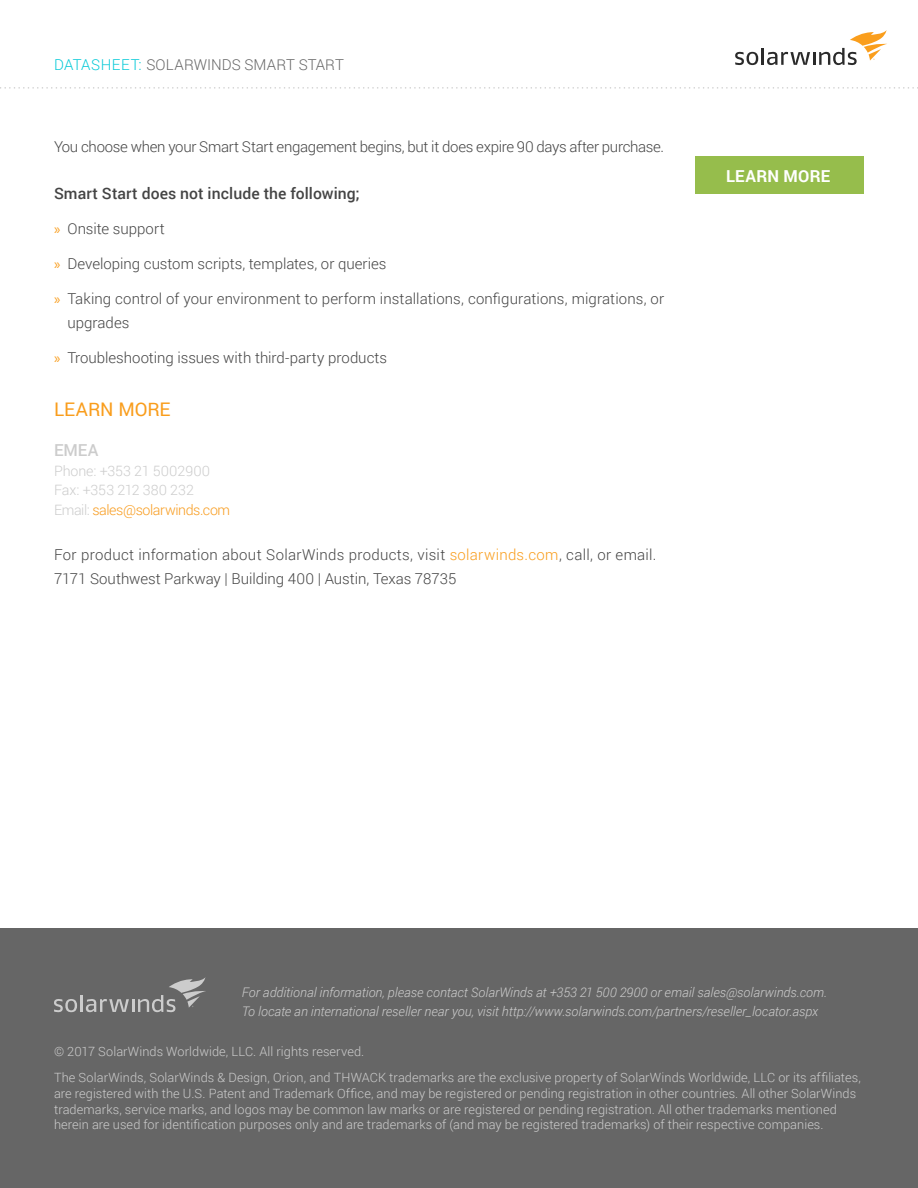
<style>
.page{position:relative;width:918px;height:1188px;background:#fff}
.page>*{position:absolute;margin:0;border:0;box-sizing:border-box;transform-origin:0 0}
.Section_Headline{font:18.75px "Roboto";letter-spacing:-.005em;color:#f99d1c}
.t1{font:700 16.5px "Roboto";letter-spacing:.015em;color:#fff}
.Contact_Info_Header{font:500 16.5px "Roboto";color:#ccc}
.Feature_Name{font:500 15.75px "Roboto";letter-spacing:.005em;color:#444}
.Body_Copy{font:300 15px/24px "Roboto";color:#444}
.Body_Copy-2{font:300 15px "Roboto";letter-spacing:-.02em;color:#444}
.t2{font:300 15px "Roboto";letter-spacing:.01em;color:#666}
.Contact_Info{font:300 14.25px "Roboto";color:#ccc}
.Contact_Info-2{font:300 14.25px "Roboto";letter-spacing:-.03em;color:#f89c1f}
.Footer_Contact_Info{font:italic 300 13.2px/19.5px "Roboto";color:#ccc}
.t3{font:300 12.75px/15.8px "Roboto";letter-spacing:.005em;color:#ccc}
.s1{color:#04c9d7}
.s2{font-family:"Myriad Pro";font-weight:400;color:#f99d1c}
.s3{color:#ccc}
.s4{color:#f99d1c}
</style>
<div class="page">
<svg style="left:735px;top:52px;width:23px;height:13px"></svg>
<hr style="left:761px;top:48px;width:3px;height:17px;background:#2a2a2a">
<svg style="left:767px;top:30px;width:120px;height:35px"></svg>
<svg style="left:0;top:87px;width:918px;height:2px"></svg>
<div style="left:0;top:929px;width:918px;height:259px;background:#666"></div>
<svg style="left:54px;top:999px;width:23px;height:13px"></svg>
<hr style="left:80px;top:995px;width:3px;height:17px;background:#ccc">
<svg style="left:86px;top:977px;width:120px;height:35px"></svg>
<div style="left:695px;top:157px;width:169px;height:37px;background:#96bd4c"></div>
<p class="t2" style="left:54px;top:54px;width:291px"><span class="s1">DATASHEET:</span> SOLARWINDS SMART START</p>
<p class="Body_Copy-2" style="left:54px;top:136px;width:612px">You choose when your Smart Start engagement begins, but it does expire 90 days after purchase.</p>
<p class="Feature_Name" style="left:54px;top:183px;width:307px">Smart Start does not include the following;</p>
<p class="Body_Copy" style="left:54px;top:216px;width:112px"><span class="s2">»</span> Onsite support</p>
<p class="Body_Copy" style="left:54px;top:251px;width:334px"><span class="s2">»</span> Developing custom scripts, templates, or queries</p>
<p class="Body_Copy" style="left:68px;top:286px;width:598px;text-indent:-14px"><span class="s2">»</span> Taking control of your environment to perform installations, configurations, migrations, or upgrades</p>
<p class="Body_Copy" style="left:54px;top:345px;width:335px"><span class="s2">»</span> Troubleshooting issues with third-party products</p>
<p class="Section_Headline" style="left:54px;top:397px;width:118px">LEARN MORE</p>
<p class="Contact_Info_Header" style="left:54px;top:438px;width:46px">EMEA</p>
<p class="Contact_Info" style="left:54px;top:461px;width:158px">Phone: +353 21 5002900</p>
<p class="Contact_Info" style="left:54px;top:480px;width:141px">Fax: +353 212 380 232</p>
<p class="Contact_Info-2" style="left:54px;top:500px;width:178px"><span class="s3">Email:</span> sales@solarwinds.com</p>
<p class="Body_Copy" style="left:54px;top:543px;width:604px">For product information about SolarWinds products, visit <span class="s4">solarwinds.com</span>, call, or email.<br>7171 Southwest Parkway | Building 400 | Austin, Texas 78735</p>
<p class="t1" style="left:726px;top:165px;width:106px">LEARN MORE</p>
<p class="Footer_Contact_Info" style="left:242px;top:982px;width:587px">For additional information, please contact SolarWinds at +353 21 500 2900 or email sales@solarwinds.com.<br>To locate an international reseller near you, visit http://www.solarwinds.com/partners/reseller_locator.aspx</p>
<p class="t3" style="left:54px;top:1043px;width:312px">© 2017 SolarWinds Worldwide, LLC. All rights reserved.</p>
<p class="t3" style="left:54px;top:1069px;width:808px">The SolarWinds, SolarWinds &amp; Design, Orion, and THWACK trademarks are the exclusive property of SolarWinds Worldwide, LLC or its affiliates, are registered with the U.S. Patent and Trademark Office, and may be registered or pending registration in other countries. All other SolarWinds trademarks, service marks, and logos may be common law marks or are registered or pending registration. All other trademarks mentioned herein are used for identification purposes only and are trademarks of (and may be registered trademarks) of their respective companies.</p>
</div>
